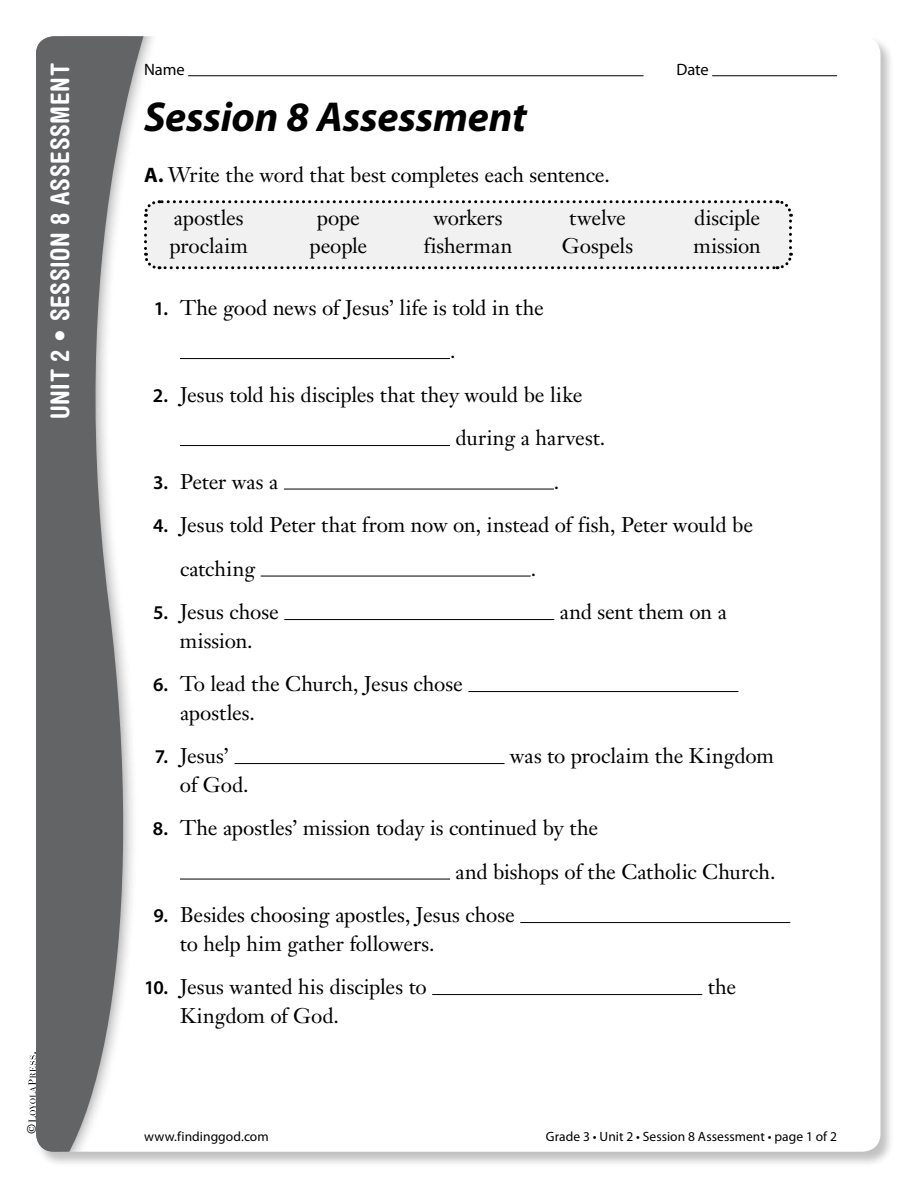
<style>
.page{position:relative;width:918px;height:1188px;background:#fff}
.page>*{position:absolute;margin:0;border:0;box-sizing:border-box;transform-origin:0 0}
.t1{font:italic 700 42px "Myriad Pro";color:#000}
.t2{font:700 condensed 25.5px "Helvetica Rounded LT Std";letter-spacing:.025em;color:#fff}
.t3{font:21px/43.5px "Janson Text LT Std";letter-spacing:-.005em;color:#000}
.t4{font:16.5px "Myriad Pro";letter-spacing:-.005em;color:#000}
.t5{font:13.5px "Myriad Pro";letter-spacing:.005em;color:#000}
.t6{font:12px "Janson Text LT Std";color:#000}
.s1{font-family:"Myriad Pro";font-weight:700}
.s2{font-family:"Myriad Pro";font-weight:600;font-size:19.5px}
</style>
<div class="page">
<div style="left:34px;top:36px;width:861px;height:1131px;background:#000;opacity:.25"></div>
<div style="left:36px;top:36px;width:844px;height:1116px;background:#fff;border-radius:18px"></div>
<svg style="left:36px;top:36px;width:124px;height:1116px;fill:#636466"></svg>
<svg style="left:28px;top:1052px;width:8px;height:70px"></svg>
<hr style="left:188px;top:75px;width:456px;height:1px;background:#000">
<hr style="left:712px;top:75px;width:125px;height:1px;background:#000">
<svg style="left:142px;top:199px;width:651px;height:72px"></svg>
<hr style="left:180px;top:358px;width:270px;height:1px;background:#000">
<hr style="left:180px;top:445px;width:270px;height:1px;background:#000">
<hr style="left:284px;top:489px;width:270px;height:1px;background:#000">
<hr style="left:261px;top:576px;width:270px;height:1px;background:#000">
<hr style="left:284px;top:619px;width:270px;height:1px;background:#000">
<hr style="left:468px;top:691px;width:270px;height:1px;background:#000">
<hr style="left:235px;top:763px;width:270px;height:1px;background:#000">
<hr style="left:180px;top:879px;width:270px;height:1px;background:#000">
<hr style="left:520px;top:922px;width:270px;height:1px;background:#000">
<hr style="left:432px;top:994px;width:270px;height:1px;background:#000">
<p class="t2" style="left:44px;top:419px;width:358px;rotate:-90deg">Unit 2 • Sess ion 8 Ass ess ment</p>
<p class="t6" style="left:24px;top:1134px;width:12px;rotate:-90deg">©</p>
<p class="t4" style="left:144px;top:60px;width:42px">Name</p>
<p class="t4" style="left:677px;top:60px;width:34px">Date</p>
<h1 class="t1" style="left:144px;top:89px;width:384px">Session 8 Assessment</h1>
<p class="t3" style="left:174px;top:153px;width:438px;line-height:42.9px;text-indent:-30px"><span class="s1">A.</span> Write the word that best completes each sentence. apostles</p>
<p class="t3" style="left:317px;top:196px;width:45px">pope</p>
<p class="t3" style="left:433px;top:196px;width:71px">workers</p>
<p class="t3" style="left:569px;top:196px;width:58px">twelve</p>
<p class="t3" style="left:694px;top:196px;width:67px">disciple</p>
<p class="t3" style="left:169px;top:224px;width:80px">proclaim</p>
<p class="t3" style="left:309px;top:224px;width:59px">people</p>
<p class="t3" style="left:423px;top:224px;width:91px">fisherman</p>
<p class="t3" style="left:562px;top:224px;width:73px">Gospels</p>
<p class="t3" style="left:693px;top:224px;width:69px">mission</p>
<p class="t3" style="left:450px;top:285px;width:95px;text-indent:-296px"><span class="s2">1.</span> The good news of Jesus’ life is told in the .</p>
<p class="t3" style="left:455px;top:372px;width:151px;text-indent:-303px"><span class="s2">2.</span> Jesus told his disciples that they would be like during a harvest.</p>
<p class="t3" style="left:153px;top:459px;width:127px"><span class="s2">3.</span> Peter was a</p>
<p class="t3" style="left:554px;top:459px;width:7px">.</p>
<p class="t3" style="left:180px;top:503px;width:575px;text-indent:-27px"><span class="s2">4.</span> Jesus told Peter that from now on, instead of fish, Peter would be catching</p>
<p class="t3" style="left:531px;top:546px;width:7px">.</p>
<p class="t3" style="left:153px;top:590px;width:127px"><span class="s2">5.</span> Jesus chose</p>
<p class="t3" style="left:560px;top:590px;width:169px">and sent them on a</p>
<p class="t3" style="left:180px;top:618px;width:74px">mission.</p>
<p class="t3" style="left:180px;top:669px;width:284px;line-height:28.5px;text-indent:-27px"><span class="s2">6.</span> To lead the Church, Jesus chose apostles.</p>
<p class="t3" style="left:155px;top:734px;width:76px"><span class="s2">7.</span> Jesus’</p>
<p class="t3" style="left:510px;top:734px;width:265px">was to proclaim the Kingdom</p>
<p class="t3" style="left:180px;top:762px;width:70px">of God.</p>
<p class="t3" style="left:455px;top:806px;width:322px;text-indent:-303px"><span class="s2">8.</span> The apostles’ mission today is continued by the<br>and bishops of the Catholic Church.</p>
<p class="t3" style="left:180px;top:900px;width:336px;line-height:28.5px;text-indent:-26px"><span class="s2">9.</span> Besides choosing apostles, Jesus chose to help him gather followers.</p>
<p class="t3" style="left:144px;top:965px;width:284px"><span class="s2">10.</span> Jesus wanted his disciples to</p>
<p class="t3" style="left:708px;top:965px;width:30px">the</p>
<p class="t3" style="left:180px;top:993px;width:160px">Kingdom of God.</p>
<p class="t5" style="left:144px;top:1128px;width:126px">www.findinggod.com</p>
<p class="t5" style="left:546px;top:1128px;width:293px">Grade 3 • Unit 2 • Session 8 Assessment • page 1 of 2</p>
</div>
